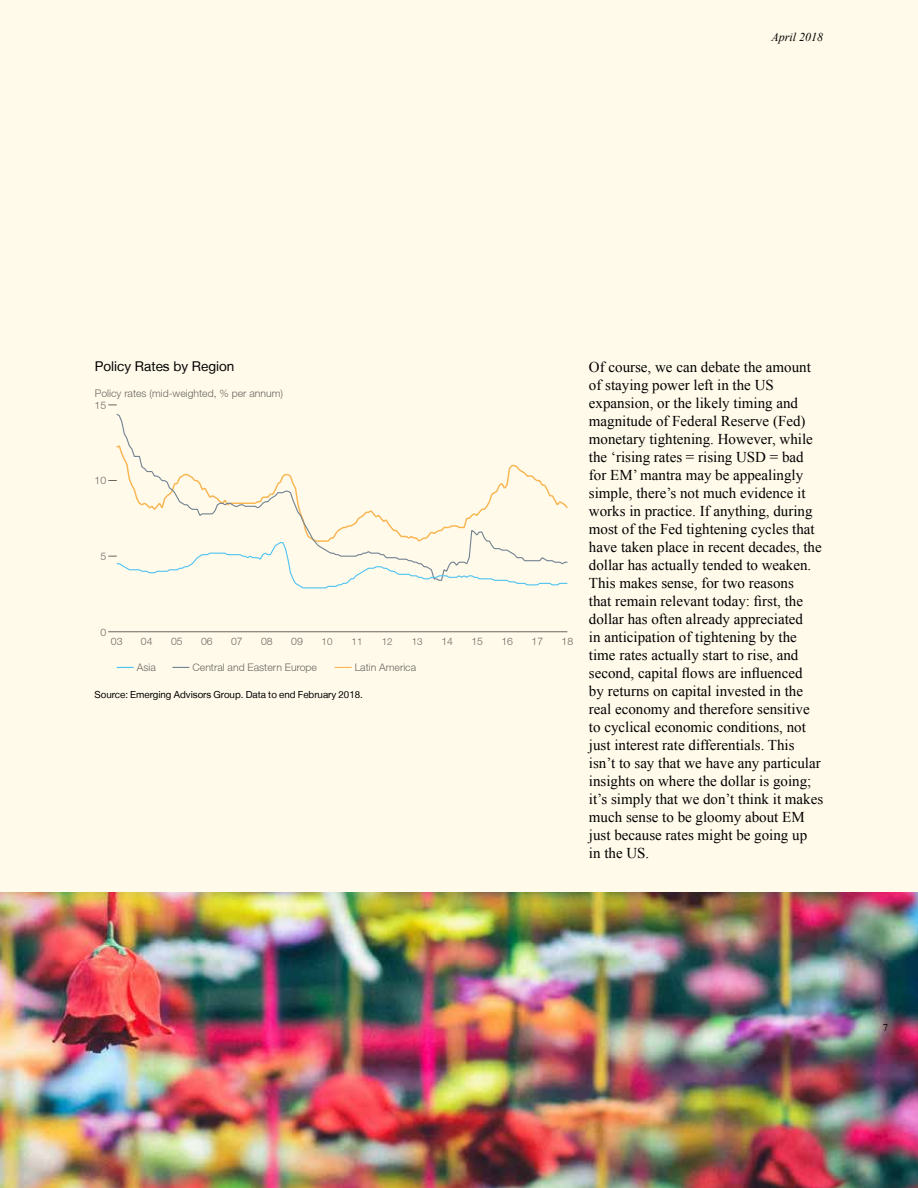
<style>
.page{position:relative;width:918px;height:1188px;background:#fffaea}
.page>*{position:absolute;margin:0;border:0;box-sizing:border-box;transform-origin:0 0}
.t1{font:15px/18px "Times New Roman";color:#000}
.t2{font:13.5px "Helvetica Neue LT";color:#000}
.t3{font:italic 12px "Times New Roman";color:#000}
.t4{font:300 10.5px "Helvetica Neue LT";color:#6a6761}
.t5{font:10.5px "Times New Roman";color:#000}
.t6{font:9.75px "Helvetica Neue LT";color:#000}
.t7{font:300 9.75px "Helvetica Neue LT";color:#6a6761}
</style>
<div class="page">
<svg style="left:116px;top:413px;width:452px;height:128px"></svg>
<hr style="left:108px;top:632px;width:459px;height:1px;background:#6a6761">
<svg style="left:117px;top:667px;width:17px;height:1px"></svg>
<svg style="left:172px;top:667px;width:17px;height:1px"></svg>
<svg style="left:335px;top:667px;width:17px;height:1px"></svg>
<svg style="left:108px;top:541px;width:460px;height:48px"></svg>
<img style="left:0;top:893px;width:918px;height:295px">
<p class="t3" style="left:772px;top:29px;width:53px">April 2018</p>
<p class="t2" style="left:95px;top:358px;width:141px">Policy Rates by Region</p>
<p class="t4" style="left:95px;top:387px;width:190px">Policy rates (mid-weighted, % per annum)</p>
<p class="t4" style="left:95px;top:399px;width:13px">15</p>
<p class="t4" style="left:95px;top:474px;width:13px">10</p>
<p class="t4" style="left:100px;top:550px;width:7px">5</p>
<p class="t4" style="left:100px;top:626px;width:7px">0</p>
<p class="t4" style="left:111px;top:635px;width:13px">03</p>
<p class="t4" style="left:141px;top:635px;width:13px">04</p>
<p class="t4" style="left:171px;top:635px;width:13px">05</p>
<p class="t4" style="left:201px;top:635px;width:13px">06</p>
<p class="t4" style="left:231px;top:635px;width:13px">07</p>
<p class="t4" style="left:261px;top:635px;width:13px">08</p>
<p class="t4" style="left:291px;top:635px;width:13px">09</p>
<p class="t7" style="left:322px;top:636px;width:12px">10</p>
<p class="t7" style="left:352px;top:636px;width:12px">11</p>
<p class="t7" style="left:382px;top:636px;width:12px">12</p>
<p class="t7" style="left:412px;top:636px;width:12px">13</p>
<p class="t4" style="left:441px;top:635px;width:13px">14</p>
<p class="t4" style="left:471px;top:635px;width:13px">15</p>
<p class="t4" style="left:502px;top:635px;width:13px">16</p>
<p class="t4" style="left:532px;top:635px;width:13px">17</p>
<p class="t4" style="left:562px;top:635px;width:13px">18</p>
<p class="t4" style="left:137px;top:661px;width:21px">Asia</p>
<p class="t4" style="left:193px;top:661px;width:126px">Central and Eastern Europe</p>
<p class="t4" style="left:355px;top:661px;width:63px">Latin America</p>
<p class="t6" style="left:95px;top:689px;width:270px">Source: Emerging Advisors Group. Data to end February 2018.</p>
<p class="t1" style="left:589px;top:358px;width:236px">Of course, we can debate the amount of staying power left in the US expansion, or the likely timing and magnitude of Federal Reserve (Fed) monetary tightening. However, while the ‘rising rates = rising USD = bad for EM’ mantra may be appealingly simple, there’s not much evidence it works in practice. If anything, during most of the Fed tightening cycles that have taken place in recent decades, the dollar has actually tended to weaken.<br>This makes sense, for two reasons<br>that remain relevant today: first, the dollar has often already appreciated<br>in anticipation of tightening by the time rates actually start to rise, and second, capital flows are influenced<br>by returns on capital invested in the real economy and therefore sensitive to cyclical economic conditions, not just interest rate differentials. This isn’t to say that we have any particular insights on where the dollar is going; it’s simply that we don’t think it makes much sense to be gloomy about EM just because rates might be going up<br>in the US.</p>
<p class="t5" style="left:883px;top:1020px;width:7px">7</p>
</div>
